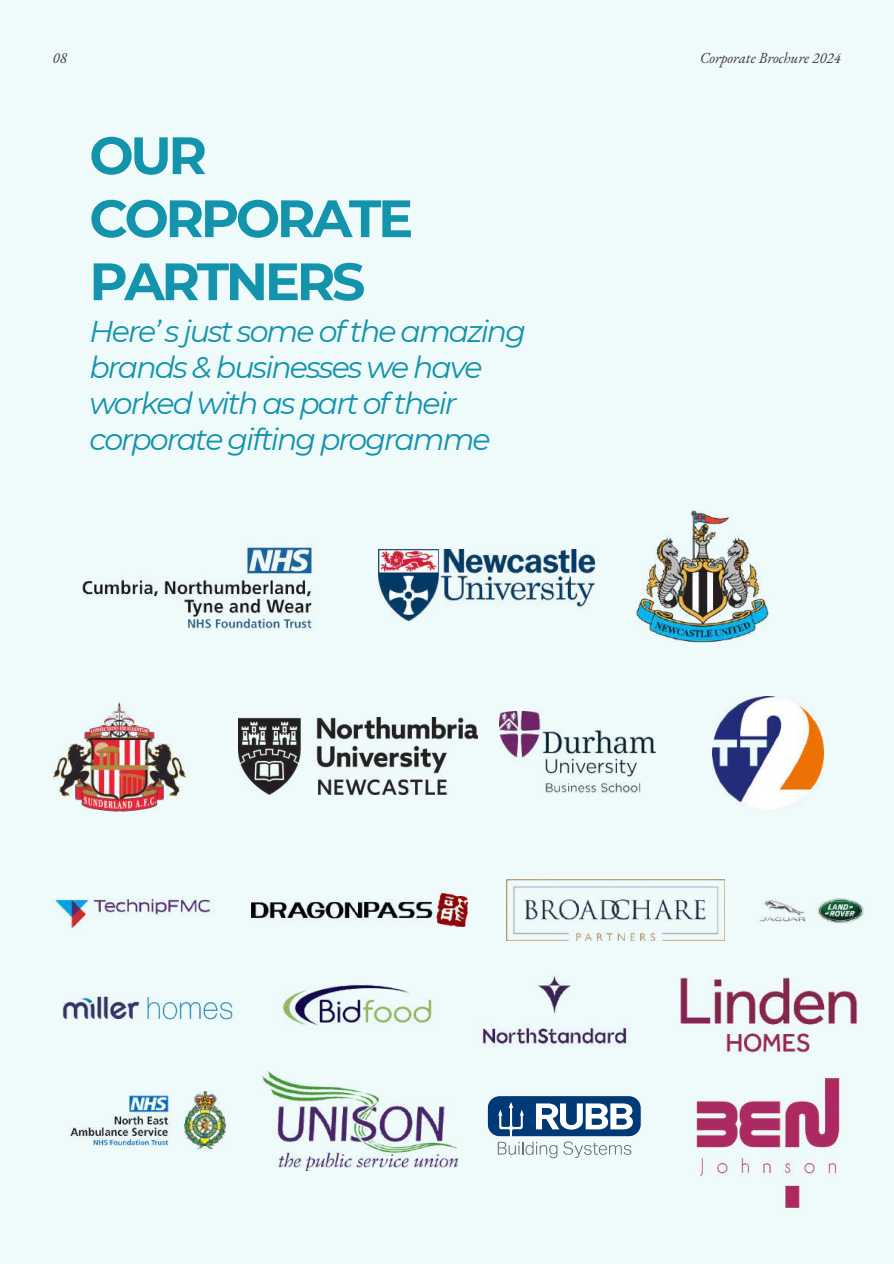
<style>
.page{position:relative;width:894px;height:1264px;background:#fff}
.page>*{position:absolute;margin:0;border:0;box-sizing:border-box;transform-origin:0 0}
.t1{font:700 52.5px/63px "Montserrat";letter-spacing:-.065em;color:#1393ac}
.t2{font:italic 30px/36px "Montserrat";letter-spacing:-.065em;color:#1393ac}
.t3{font:italic 15px "EB Garamond";color:#3f393a}
</style>
<div class="page">
<div style="left:0;top:0;width:893px;height:1263px;background:#effafa"></div>
<img style="left:82px;top:547px;width:230px;height:82px">
<img style="left:636px;top:510px;width:131px;height:133px">
<img style="left:52px;top:702px;width:135px;height:111px">
<img style="left:378px;top:549px;width:216px;height:71px">
<img style="left:238px;top:717px;width:240px;height:77px">
<img style="left:499px;top:711px;width:156px;height:82px">
<img style="left:54px;top:899px;width:156px;height:22px">
<img style="left:252px;top:893px;width:216px;height:33px">
<img style="left:506px;top:879px;width:206px;height:61px">
<img style="left:712px;top:696px;width:111px;height:112px">
<img style="left:62px;top:921px;width:171px;height:99px">
<img style="left:272px;top:919px;width:172px;height:107px">
<img style="left:712px;top:879px;width:152px;height:62px">
<img style="left:482px;top:976px;width:145px;height:70px">
<img style="left:680px;top:977px;width:176px;height:76px">
<img style="left:70px;top:1090px;width:157px;height:61px">
<img style="left:262px;top:1071px;width:195px;height:99px">
<div style="left:487px;top:1095px;width:154px;height:41px;background:#003a76;border-radius:12px"></div>
<div style="left:486px;top:1095px;width:155px;height:42px;border:1px solid #fff;border-radius:12px"></div>
<svg style="left:497px;top:1102px;width:135px;height:56px"></svg>
<img style="left:696px;top:1078px;width:144px;height:130px">
<p class="t3" style="left:53px;top:48px;width:16px">08</p>
<p class="t3" style="left:700px;top:48px;width:142px">Corporate Brochure 2024</p>
<h1 class="t1" style="left:89px;top:124px;width:325px">OUR<br>CORPORATE<br>PARTNERS</h1>
<p class="t2" style="left:89px;top:313px;width:438px">Here’ s just some of the amazing brands &amp; businesses we have worked with as part of their corporate gifting programme</p>
</div>
